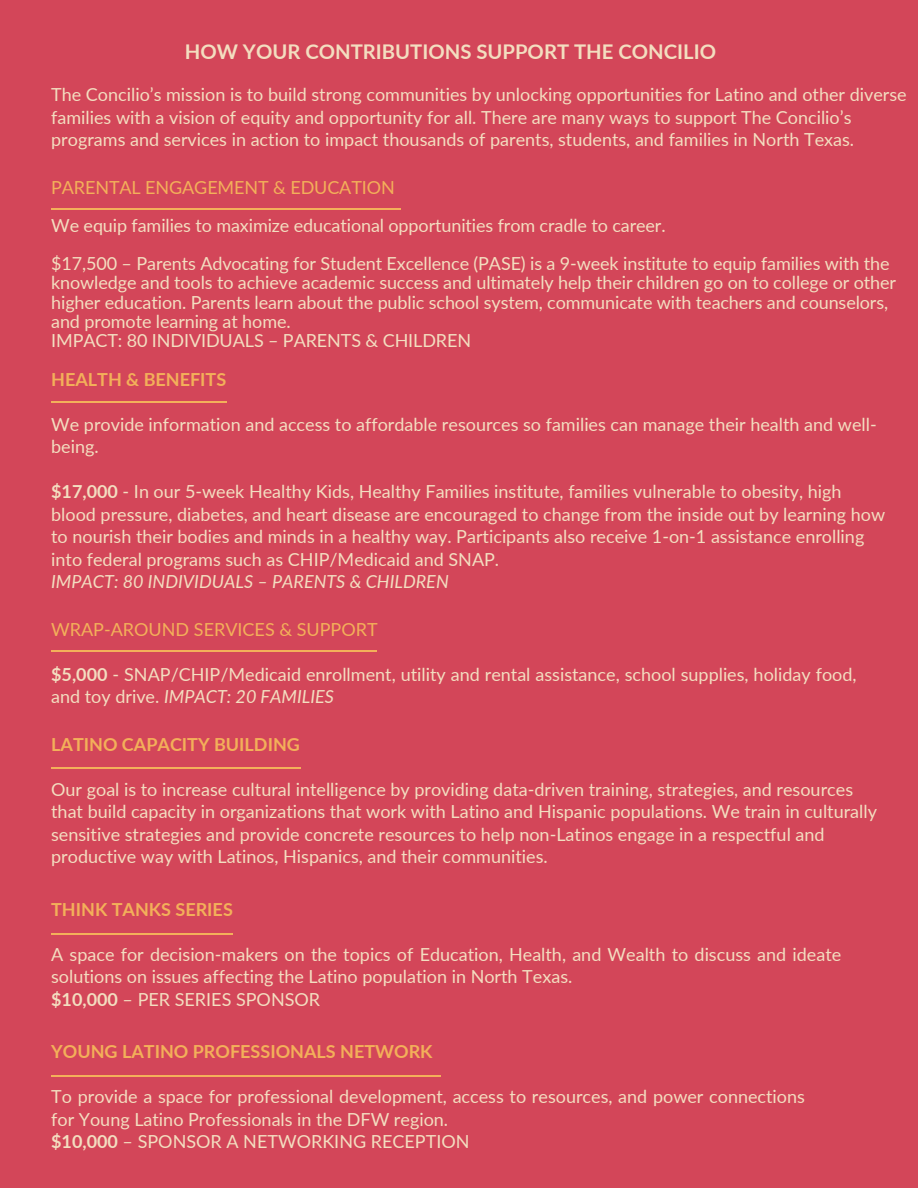
<style>
.page{position:relative;width:918px;height:1188px;background:#d34659}
.page>*{position:absolute;margin:0;border:0;box-sizing:border-box;transform-origin:0 0}
.t1{font:700 20.25px "Lato";color:#f3dec0}
.t2{font:18px/22.5px "Lato";color:#f3dec0}
.t3{font:700 18px "Lato";color:#f3b05a}
.t4{font:18px "Lato";letter-spacing:-.005em;color:#f3b05a}
.t5{font:italic 18px "Lato";color:#f3dec0}
.s1{font-weight:700}
.s2{font-style:italic}
</style>
<div class="page">
<hr style="left:51px;top:208px;width:349px;height:2px;background:#f3b05a">
<hr style="left:51px;top:1075px;width:390px;height:1px;background:#f3b05a">
<hr style="left:51px;top:650px;width:326px;height:2px;background:#f3b05a">
<hr style="left:51px;top:934px;width:182px;height:1px;background:#f3b05a">
<hr style="left:51px;top:401px;width:175px;height:2px;background:#f3b05a">
<hr style="left:51px;top:767px;width:250px;height:2px;background:#f3b05a">
<h1 class="t1" style="left:185px;top:40px;width:533px">HOW YOUR CONTRIBUTIONS SUPPORT THE CONCILIO</h1>
<p class="t2" style="left:51px;top:83px;width:857px">The Concilio’s mission is to build strong communities by unlocking opportunities for Latino and other diverse families with a vision of equity and opportunity for all. There are many ways to support The Concilio’s programs and services in action to impact thousands of parents, students, and families in North Texas.</p>
<p class="t4" style="left:51px;top:176px;width:345px">PARENTAL ENGAGEMENT &amp; EDUCATION</p>
<h2 class="t2" style="left:51px;top:214px;width:616px">We equip families to maximize educational opportunities from cradle to career.</h2>
<p class="t2" style="left:51px;top:254px;width:846px;line-height:19.2px">$17,500 – Parents Advocating for Student Excellence (PASE) is a 9-week institute to equip families with the knowledge and tools to achieve academic success and ultimately help their children go on to college or other higher education. Parents learn about the public school system, communicate with teachers and counselors, and promote learning at home.</p>
<p class="t2" style="left:51px;top:329px;width:421px">IMPACT: 80 INDIVIDUALS – PARENTS &amp; CHILDREN</p>
<h2 class="t3" style="left:51px;top:368px;width:177px">HEALTH &amp; BENEFITS</h2>
<p class="t2" style="left:51px;top:413px;width:827px">We provide information and access to affordable resources so families can manage their health and well&shy;being.</p>
<p class="t2" style="left:51px;top:480px;width:836px"><span class="s1">$17,000</span> - In our 5-week Healthy Kids, Healthy Families institute, families vulnerable to obesity, high blood pressure, diabetes, and heart disease are encouraged to change from the inside out by learning how to nourish their bodies and minds in a healthy way. Participants also receive 1-on-1 assistance enrolling into federal programs such as CHIP/Medicaid and SNAP.</p>
<h2 class="t5" style="left:51px;top:571px;width:399px">IMPACT: 80 INDIVIDUALS – PARENTS &amp; CHILDREN</h2>
<p class="t4" style="left:51px;top:618px;width:328px">WRAP-AROUND SERVICES &amp; SUPPORT</p>
<p class="t2" style="left:51px;top:663px;width:807px"><span class="s1">$5,000</span> - SNAP/CHIP/Medicaid enrollment, utility and rental assistance, school supplies, holiday food, and toy drive. <span class="s2">IMPACT: 20 FAMILIES</span></p>
<p class="t3" style="left:51px;top:733px;width:250px">LATINO CAPACITY BUILDING</p>
<p class="t2" style="left:51px;top:778px;width:803px">Our goal is to increase cultural intelligence by providing data-driven training, strategies, and resources</p>
<h2 class="t2" style="left:51px;top:800px;width:827px">that build capacity in organizations that work with Latino and Hispanic populations. We train in culturally sensitive strategies and provide concrete resources to help non-Latinos engage in a respectful and productive way with Latinos, Hispanics, and their communities.</h2>
<p class="t3" style="left:51px;top:898px;width:183px">THINK TANKS SERIES</p>
<h3 class="t2" style="left:51px;top:943px;width:792px">A space for decision-makers on the topics of Education, Health, and Wealth to discuss and ideate solutions on issues affecting the Latino population in North Texas.</h3>
<p class="t2" style="left:51px;top:988px;width:271px"><span class="s1">$10,000</span> – PER SERIES SPONSOR</p>
<p class="t3" style="left:51px;top:1041px;width:383px">YOUNG LATINO PROFESSIONALS NETWORK</p>
<h3 class="t2" style="left:51px;top:1085px;width:755px">To provide a space for professional development, access to resources, and power connections for Young Latino Professionals in the DFW region.</h3>
<p class="t2" style="left:51px;top:1130px;width:420px"><span class="s1">$10,000</span> – SPONSOR A NETWORKING RECEPTION</p>
</div>
